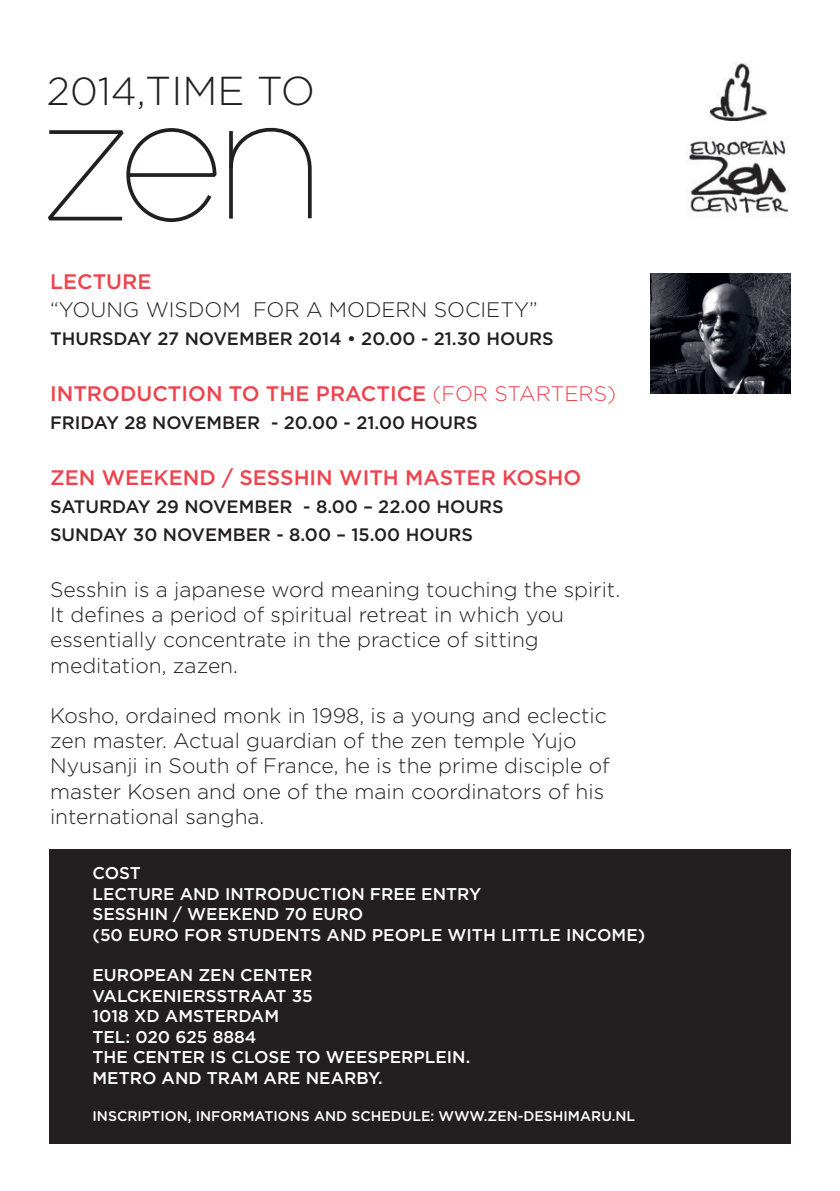
<style>
.page{position:relative;width:840px;height:1191px;background:#fff}
.page>*{position:absolute;margin:0;border:0;box-sizing:border-box;transform-origin:0 0}
.t1{font:300 40.4px "Gotham";color:#231f20}
.t2{font:300 21px/25.2px "Gotham";color:#231f20}
.t3{font:500 21px "Gotham";color:#ee434d}
.t4{font:500 18px/28px "Gotham";color:#231f20}
.t5{font:500 17px/20.4px "Gotham";color:#fff}
.t6{font:500 14px "Gotham";color:#fff}
.s1{font-size:39px}
.s2{font-weight:300}
</style>
<div class="page">
<div style="left:49px;top:849px;width:741px;height:294px;background:#231f20"></div>
<svg style="left:47px;top:128px;width:170px;height:94px"></svg>
<svg style="left:229px;top:127px;width:83px;height:92px"></svg>
<img style="left:650px;top:273px;width:140px;height:120px">
<img style="left:687px;top:63px;width:103px;height:154px">
<h1 class="t1" style="left:47px;top:65px;width:269px"><span class="s1">2014,</span>TIME TO</h1>
<p class="t3" style="left:50px;top:267px;width:103px">LECTURE</p>
<p class="t2" style="left:50px;top:296px;width:489px">“YOUNG WISDOM FOR A MODERN SOCIETY”</p>
<p class="t4" style="left:50px;top:324px;width:504px">THURSDAY 27 NOVEMBER 2014 • 20.00 - 21.30 HOURS</p>
<p class="t3" style="left:50px;top:379px;width:567px">INTRODUCTION TO THE PRACTICE <span class="s2">(FOR STARTERS)</span></p>
<p class="t4" style="left:50px;top:408px;width:429px">FRIDAY 28 NOVEMBER - 20.00 - 21.00 HOURS</p>
<p class="t3" style="left:50px;top:463px;width:532px">ZEN WEEKEND / SESSHIN WITH MASTER KOSHO</p>
<p class="t4" style="left:50px;top:492px;width:454px">SATURDAY 29 NOVEMBER - 8.00 – 22.00 HOURS<br>SUNDAY 30 NOVEMBER - 8.00 – 15.00 HOURS</p>
<p class="t2" style="left:50px;top:576px;width:571px">Sesshin is a japanese word meaning touching the spirit.<br>It defines a period of spiritual retreat in which you essentially concentrate in the practice of sitting meditation, zazen.</p>
<p class="t2" style="left:50px;top:702px;width:561px">Kosho, ordained monk in 1998, is a young and eclectic zen master. Actual guardian of the zen temple Yujo Nyusanji in South of France, he is the prime disciple of master Kosen and one of the main coordinators of his international sangha.</p>
<p class="t5" style="left:92px;top:863px;width:554px">COST<br>LECTURE AND INTRODUCTION FREE ENTRY<br>SESSHIN / WEEKEND 70 EURO<br>(50 EURO FOR STUDENTS AND PEOPLE WITH LITTLE INCOME)</p>
<p class="t5" style="left:92px;top:965px;width:379px">EUROPEAN ZEN CENTER<br>VALCKENIERSSTRAAT 35<br>1018 XD AMSTERDAM<br>TEL: 020 625 8884<br>THE CENTER IS CLOSE TO WEESPERPLEIN.<br>METRO AND TRAM ARE NEARBY.</p>
<p class="t6" style="left:92px;top:1106px;width:544px">INSCRIPTION, INFORMATIONS AND SCHEDULE: WWW.ZEN-DESHIMARU.NL</p>
</div>
